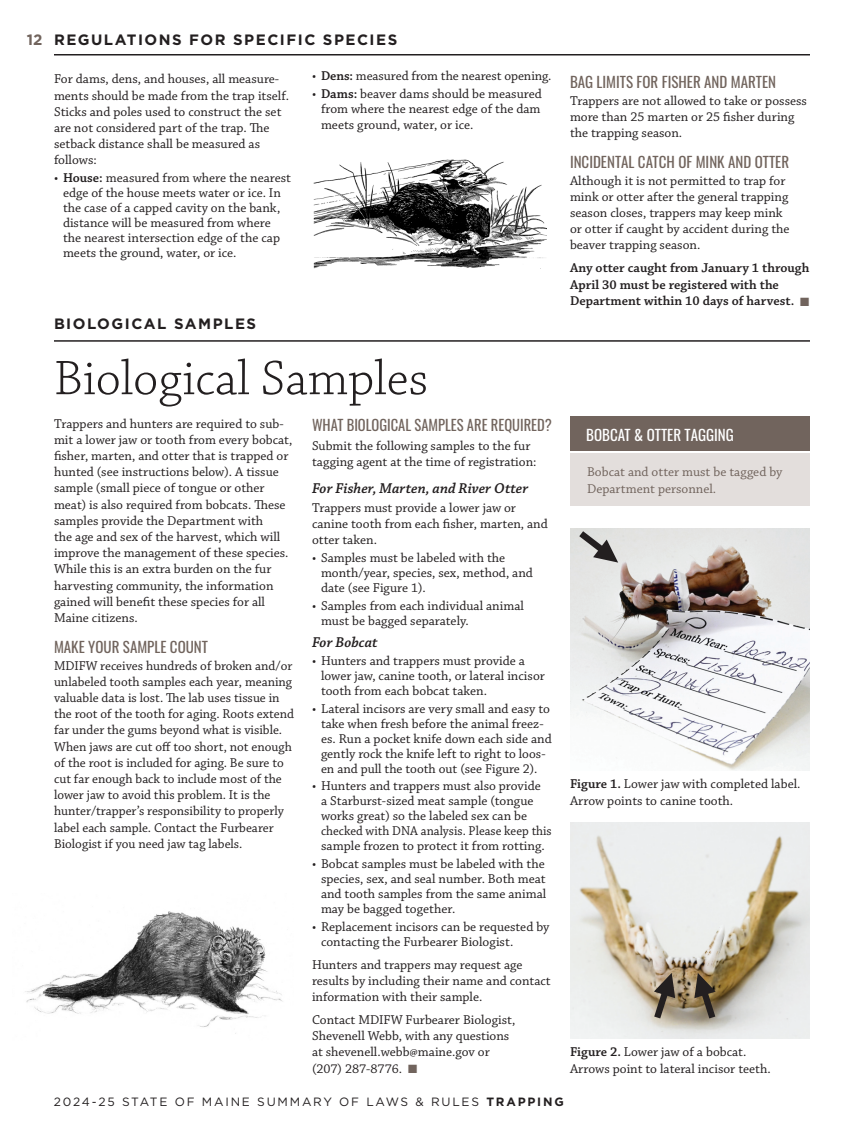
<style>
.page{position:relative;width:864px;height:1134px;background:#fff}
.page>*{position:absolute;margin:0;border:0;box-sizing:border-box;transform-origin:0 0}
.Section_Start_Large_Serif{font:300 51px "Chaparral Pro";color:#231f20}
.Oswald_Heading{font:15px "Oswald";color:#71645d}
.Master_Gotham_Top_Left{font:700 15px "Gotham";letter-spacing:.1em;color:#231f20}
.Sub_Head_Serif{font:italic 600 15px "Chaparral Pro";color:#231f20}
.Feature_Head{font:15px "Oswald";color:#fff}
.t1{font:700 15px "Gotham";color:#71645d}
.Body{font:13.5px/16.2px "Chaparral Pro";color:#231f20}
.Body_copy_-_before_bullet{font:13.5px/16.2px "Chaparral Pro";color:#231f20}
.Body-2{font:600 13.5px/16.2px "Chaparral Pro";color:#231f20}
.Body-3{font:13.5px/16.2px "Chaparral Pro";color:#71645d}
.t2{font:12px "Gotham";letter-spacing:.15em;color:#231f20}
.s1{font-weight:600}
.s2{color:#71645d}
.s3{font-weight:700}
</style>
<div class="page">
<hr style="left:54px;top:54px;width:756px;height:2px;background:#231f20">
<div style="left:570px;top:453px;width:240px;height:53px;background:#e3dedc"></div>
<div style="left:570px;top:416px;width:240px;height:34px;background:#71645d"></div>
<img style="left:313px;top:159px;width:233px;height:110px">
<hr style="left:54px;top:340px;width:756px;height:2px;background:#231f20">
<img style="left:25px;top:911px;width:258px;height:123px">
<img style="left:570px;top:528px;width:240px;height:242px">
<img style="left:570px;top:823px;width:239px;height:216px">
<svg style="left:654px;top:973px;width:21px;height:45px"></svg>
<svg style="left:694px;top:973px;width:22px;height:45px"></svg>
<svg style="left:579px;top:531px;width:39px;height:32px"></svg>
<p class="t1" style="left:27px;top:30px;width:17px">12</p>
<p class="Master_Gotham_Top_Left" style="left:54px;top:30px;width:345px">REGULATIONS FOR SPECIFIC SPECIES</p>
<p class="Body_copy_-_before_bullet" style="left:54px;top:72px;width:237px">For dams, dens, and houses, all measure&shy;ments should be made from the trap itself.<br>Sticks and poles used to construct the set are not considered part of the trap. The setback distance shall be measured as follows:</p>
<p class="Body" style="left:63px;top:171px;width:230px;line-height:15px;text-indent:-9px">• <span class="s1">House:</span> measured from where the nearest edge of the house meets water or ice. In the case of a capped cavity on the bank, distance will be measured from where the nearest intersection edge of the cap meets the ground, water, or ice.</p>
<p class="Body" style="left:312px;top:69px;width:241px">• <span class="s1">Dens:</span> measured from the nearest opening.</p>
<p class="Body" style="left:321px;top:87px;width:222px;line-height:15.6px;text-align:justify;text-indent:-9px">• <span class="s1">Dams:</span> beaver dams should be measured from where the nearest edge of the dam meets ground, water, or ice.</p>
<p class="Master_Gotham_Top_Left" style="left:54px;top:314px;width:204px">BIOLOGICAL SAMPLES</p>
<p class="Section_Start_Large_Serif" style="left:54px;top:350px;width:376px">Biological Samples</p>
<p class="Body" style="left:54px;top:416px;width:240px">Trappers and hunters are required to sub&shy;mit a lower jaw or tooth from every bobcat, fisher, marten, and otter that is trapped or hunted (see instructions below). A tissue sample (small piece of tongue or other meat) is also required from bobcats. These samples provide the Department with<br>the age and sex of the harvest, which will improve the management of these species.<br>While this is an extra burden on the fur harvesting community, the information gained will benefit these species for all Maine citizens.</p>
<p class="Oswald_Heading" style="left:54px;top:634px;width:156px">MAKE YOUR SAMPLE COUNT</p>
<p class="Body" style="left:54px;top:658px;width:242px">MDIFW receives hundreds of broken and/or unlabeled tooth samples each year, meaning valuable data is lost. The lab uses tissue in the root of the tooth for aging. Roots extend far under the gums beyond what is visible.<br>When jaws are cut off too short, not enough of the root is included for aging. Be sure to cut far enough back to include most of the lower jaw to avoid this problem. It is the hunter/trapper’s responsibility to properly label each sample. Contact the Furbearer Biologist if you need jaw tag labels.</p>
<p class="Oswald_Heading" style="left:312px;top:412px;width:242px">WHAT BIOLOGICAL SAMPLES ARE REQUIRED?</p>
<p class="Body" style="left:312px;top:438px;width:226px">Submit the following samples to the fur tagging agent at the time of registration:</p>
<p class="Sub_Head_Serif" style="left:312px;top:480px;width:218px">For Fisher, Marten, and River Otter</p>
<p class="Body" style="left:312px;top:500px;width:237px">Trappers must provide a lower jaw or canine tooth from each fisher, marten, and otter taken.</p>
<p class="Body" style="left:321px;top:551px;width:213px;line-height:15px;text-indent:-9px">• Samples must be labeled with the month/year, species, sex, method, and date (see Figure 1).</p>
<p class="Body" style="left:321px;top:598px;width:204px;line-height:15px;text-indent:-9px">• Samples from each individual animal must be bagged separately.</p>
<p class="Sub_Head_Serif" style="left:312px;top:634px;width:67px">For Bobcat</p>
<p class="Body" style="left:321px;top:654px;width:225px;line-height:15px;text-indent:-9px">• Hunters and trappers must provide a lower jaw, canine tooth, or lateral incisor tooth from each bobcat taken.</p>
<p class="Body" style="left:321px;top:701px;width:232px;line-height:15px;text-indent:-9px">• Lateral incisors are very small and easy to take when fresh before the animal freez&shy;es. Run a pocket knife down each side and gently rock the knife left to right to loos&shy;en and pull the tooth out (see Figure 2).</p>
<p class="Body" style="left:321px;top:779px;width:232px;line-height:15px;text-indent:-9px">• Hunters and trappers must also provide<br>a Starburst-sized meat sample (tongue works great) so the labeled sex can be checked with DNA analysis. Please keep this sample frozen to protect it from rotting.</p>
<p class="Body" style="left:321px;top:857px;width:227px;line-height:15px;text-align:justify;text-indent:-9px">• Bobcat samples must be labeled with the species, sex, and seal number. Both meat and tooth samples from the same animal may be bagged together.</p>
<p class="Body" style="left:321px;top:920px;width:230px;line-height:15px;text-indent:-9px">• Replacement incisors can be requested by contacting the Furbearer Biologist.</p>
<p class="Body" style="left:312px;top:957px;width:240px">Hunters and trappers may request age results by including their name and contact information with their sample.</p>
<p class="Body" style="left:312px;top:1012px;width:205px">Contact MDIFW Furbearer Biologist,<br>Shevenell Webb, with any questions at shevenell.webb@maine.gov or (207) 287-8776. <span class="s2">■</span></p>
<p class="Oswald_Heading" style="left:570px;top:69px;width:208px">BAG LIMITS FOR FISHER AND MARTEN</p>
<p class="Body" style="left:570px;top:93px;width:238px">Trappers are not allowed to take or possess more than 25 marten or 25 fisher during the trapping season.</p>
<p class="Oswald_Heading" style="left:570px;top:149px;width:221px">INCIDENTAL CATCH OF MINK AND OTTER</p>
<p class="Body" style="left:570px;top:173px;width:221px">Although it is not permitted to trap for mink or otter after the general trapping season closes, trappers may keep mink or otter if caught by accident during the beaver trapping season.</p>
<p class="Body-2" style="left:570px;top:261px;width:241px">Any otter caught from January 1 through<br>April 30 must be registered with the<br>Department within 10 days of harvest. <span class="s2">■</span></p>
<p class="Feature_Head" style="left:586px;top:421px;width:149px">BOBCAT &amp; OTTER TAGGING</p>
<p class="Body-3" style="left:587px;top:465px;width:197px">Bobcat and otter must be tagged by<br>Department personnel.</p>
<p class="Body" style="left:570px;top:777px;width:232px"><span class="s1">Figure 1.</span> Lower jaw with completed label.<br>Arrow points to canine tooth.</p>
<p class="Body" style="left:570px;top:1045px;width:202px"><span class="s1">Figure 2.</span> Lower jaw of a bobcat.<br>Arrows point to lateral incisor teeth.</p>
<p class="t2" style="left:54px;top:1095px;width:511px">2024-25 STATE OF MAINE SUMMARY OF LAWS &amp; RULES <span class="s3">TRAPPING</span></p>
</div>
